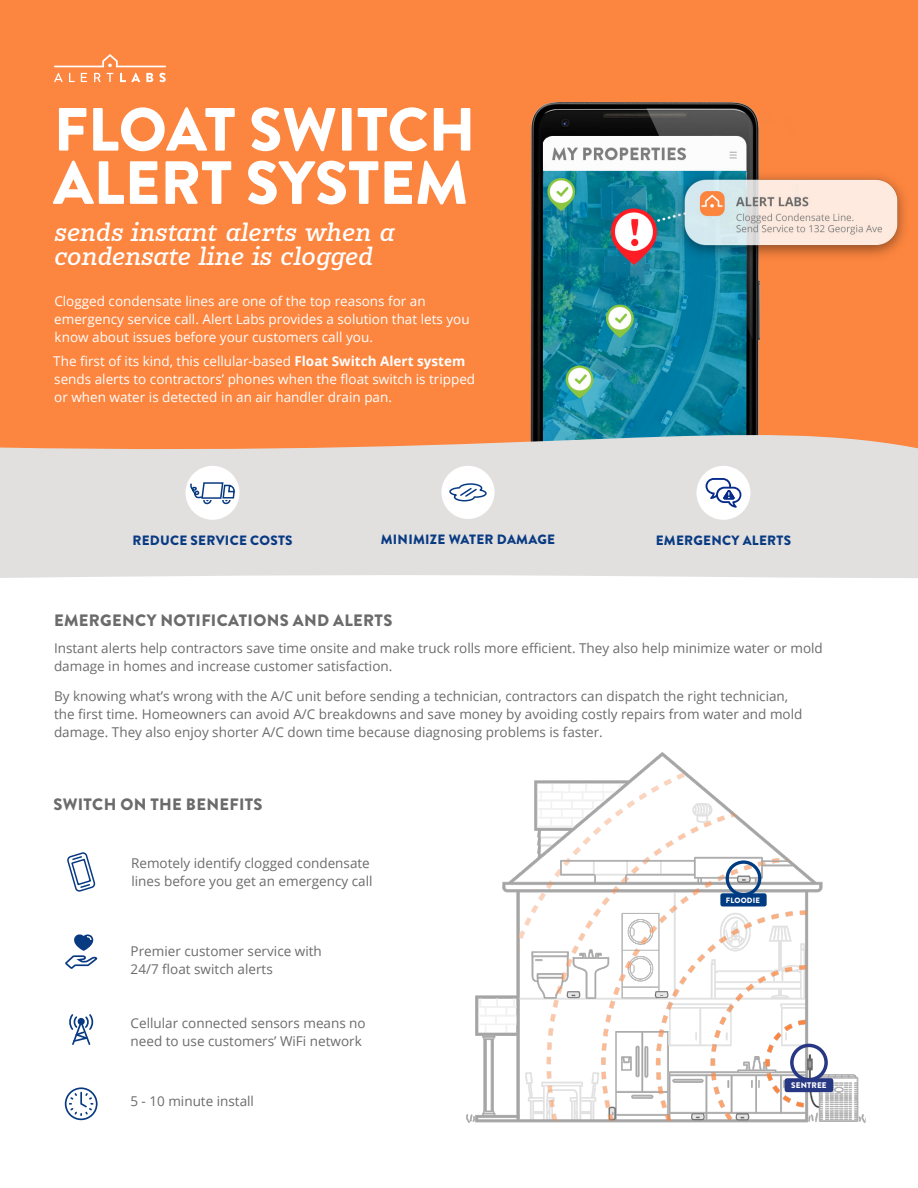
<style>
.page{position:relative;width:918px;height:1188px;background:#fff}
.page>*{position:absolute;margin:0;border:0;box-sizing:border-box;transform-origin:0 0}
.t1{font:900 60.9px/53.2px "Brandon Grotesque";color:#fff}
.t2{font:italic 500 24.45px/24.5px "Karbid Slab Pro";letter-spacing:-.005em;color:#fff}
.Subheading{font:900 16.5px "Brandon Grotesque";letter-spacing:.02em;color:#6c6b6c}
.Bodycopy{font:13.5px/18px "Open Sans";color:#6c6b6c}
.t3{font:13.5px/18px "Open Sans";color:#fff}
.Image_Label{font:900 13.5px "Brandon Grotesque";letter-spacing:.02em;color:#083a82}
.t4{font:900 8.1px "Brandon Grotesque";letter-spacing:.02em;color:#fff}
.t5{font:900 7.65px "Brandon Grotesque";letter-spacing:.02em;color:#fff}
.s1{font-weight:700}
</style>
<div class="page">
<div style="left:0;top:0;width:918px;height:519px;background:#fc853f"></div>
<img style="left:530px;top:102px;width:375px;height:310px">
<svg style="left:54px;top:73px;width:9px;height:9px"></svg>
<svg style="left:69px;top:73px;width:6px;height:9px"></svg>
<svg style="left:81px;top:73px;width:6px;height:9px"></svg>
<svg style="left:94px;top:73px;width:7px;height:9px"></svg>
<svg style="left:107px;top:73px;width:6px;height:9px"></svg>
<svg style="left:120px;top:73px;width:20px;height:9px"></svg>
<svg style="left:146px;top:73px;width:7px;height:9px"></svg>
<svg style="left:159px;top:73px;width:7px;height:9px"></svg>
<svg style="left:54px;top:54px;width:112px;height:13px"></svg>
<svg style="left:0;top:412px;width:918px;height:166px;fill:#e2dfdf"></svg>
<div style="left:186px;top:466px;width:54px;height:54px;background:#fff;border-radius:50%"></div>
<div style="left:441px;top:466px;width:54px;height:53px;background:#fff;border-radius:50%"></div>
<svg style="left:449px;top:483px;width:38px;height:19px"></svg>
<div style="left:696px;top:466px;width:54px;height:54px;background:#fff;border-radius:50%"></div>
<svg style="left:706px;top:478px;width:35px;height:30px"></svg>
<svg style="left:723px;top:490px;width:12px;height:10px"></svg>
<svg style="left:190px;top:466px;width:46px;height:95px"></svg>
<svg style="left:67px;top:852px;width:29px;height:40px"></svg>
<svg style="left:69px;top:1014px;width:24px;height:31px"></svg>
<div style="left:78px;top:1018px;width:7px;height:7px;background:#083a82;border-radius:50%"></div>
<div style="left:65px;top:1087px;width:33px;height:33px;border:2px solid #083a82;border-radius:50%"></div>
<svg style="left:68px;top:1091px;width:26px;height:26px"></svg>
<svg style="left:65px;top:934px;width:33px;height:35px"></svg>
<img style="left:466px;top:752px;width:400px;height:371px">
<div style="left:726px;top:860px;width:35px;height:36px;border:3px solid #013b82;border-radius:50%"></div>
<div style="left:720px;top:893px;width:47px;height:14px;background:#013b82;border-radius:2px"></div>
<div style="left:790px;top:1044px;width:38px;height:37px;border:3px solid #273783;border-radius:50%"></div>
<div style="left:785px;top:1078px;width:48px;height:14px;background:#273783;border-radius:3px"></div>
<p class="t1" style="left:53px;top:104px;width:424px">FLOAT SWITCH<br>ALERT SYSTEM</p>
<p class="t2" style="left:54px;top:219px;width:342px">sends instant alerts when a condensate line is clogged</p>
<p class="t3" style="left:54px;top:291px;width:417px">Clogged condensate lines are one of the top reasons for an emergency service call. Alert Labs provides a solution that lets you know about issues before your customers call you.</p>
<p class="t3" style="left:53px;top:351px;width:423px">The first of its kind, this cellular-based <span class="s1">Float Switch Alert system </span>sends alerts to contractors’ phones when the float switch is tripped or when water is detected in an air handler drain pan.</p>
<p class="Image_Label" style="left:132px;top:531px;width:162px">REDUCE SERVICE COSTS</p>
<p class="Image_Label" style="left:381px;top:530px;width:176px">MINIMIZE WATER DAMAGE</p>
<p class="Image_Label" style="left:656px;top:531px;width:137px">EMERGENCY ALERTS</p>
<p class="Subheading" style="left:54px;top:609px;width:340px">EMERGENCY NOTIFICATIONS AND ALERTS</p>
<p class="Bodycopy" style="left:54px;top:639px;width:770px">Instant alerts help contractors save time onsite and make truck rolls more efficient. They also help minimize water or mold damage in homes and increase customer satisfaction.</p>
<p class="Bodycopy" style="left:54px;top:687px;width:750px">By knowing what’s wrong with the A/C unit before sending a technician, contractors can dispatch the right technician, the first time. Homeowners can avoid A/C breakdowns and save money by avoiding costly repairs from water and mold damage. They also enjoy shorter A/C down time because diagnosing problems is faster.</p>
<p class="Subheading" style="left:53px;top:792px;width:211px">SWITCH ON THE BENEFITS</p>
<p class="Bodycopy" style="left:131px;top:853px;width:243px">Remotely identify clogged condensate lines before you get an emergency call</p>
<p class="Bodycopy" style="left:131px;top:941px;width:193px">Premier customer service with<br>24/7 float switch alerts</p>
<p class="Bodycopy" style="left:131px;top:1014px;width:237px">Cellular connected sensors means no need to use customers’ WiFi network</p>
<p class="Bodycopy" style="left:130px;top:1092px;width:125px">5 - 10 minute install</p>
<p class="t5" style="left:726px;top:895px;width:36px">FLOODIE</p>
<p class="t4" style="left:791px;top:1080px;width:37px">SENTREE</p>
</div>
